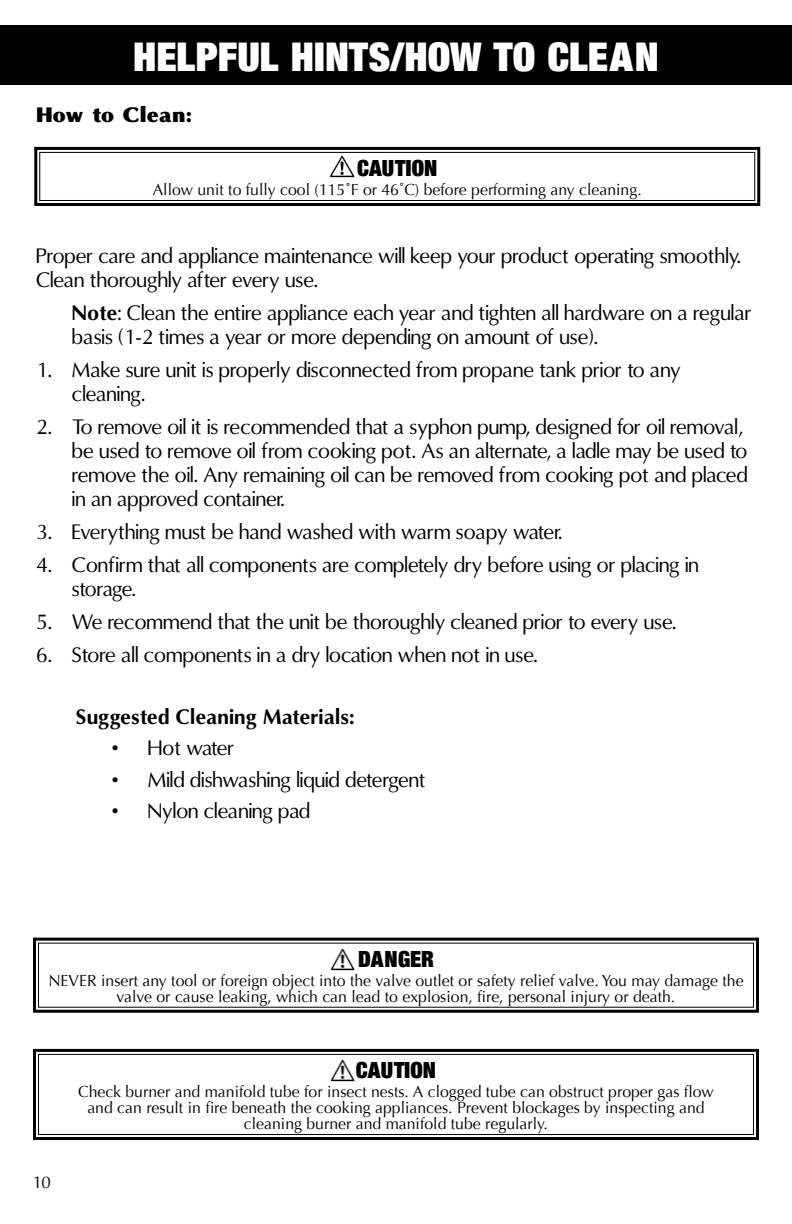
<style>
.page{position:relative;width:792px;height:1224px;background:#fff}
.page>*{position:absolute;margin:0;border:0;box-sizing:border-box;transform-origin:0 0}
.t1{font:42.6px "Sans Extra Black Condensed DTC";color:#fff}
.t2{font:24px "Sans Extra Black Condensed DTC";color:#000}
.t3{font:20px/24px "Omni";color:#000}
.t4{font:700 20px "Omni";color:#000}
.t5{font:900 20px "Omni";color:#000}
.t6{font:20px "Omni";letter-spacing:-.025em;color:#000}
.t7{font:16px/16px "Optima";color:#000;text-align:center}
.t8{font:16px "Omni";color:#000}
.s1{font-family:"Helvetica"}
.s2{font-weight:700}
</style>
<div class="page">
<div style="left:0;top:23px;width:792px;height:64px;background:#000"></div>
<svg style="left:34px;top:146px;width:727px;height:60px"></svg>
<div style="left:39px;top:152px;width:716px;height:49px;border:1px solid #000"></div>
<svg style="left:33px;top:1048px;width:726px;height:92px"></svg>
<div style="left:38px;top:1054px;width:716px;height:81px;border:1px solid #000"></div>
<svg style="left:33px;top:937px;width:726px;height:76px"></svg>
<img style="left:330px;top:156px;width:24px;height:22px">
<img style="left:330px;top:948px;width:25px;height:22px">
<img style="left:330px;top:1059px;width:25px;height:22px">
<h1 class="t1" style="left:133px;top:31px;width:45px">HELPFUL</h1>
<h1 class="t1" style="left:291px;top:31px;width:21px">HINTS</h1>
<h1 class="t1" style="left:390px;top:31px;width:41px">/HOW</h1>
<h1 class="t1" style="left:494px;top:31px;width:77px">TO CLEAN</h1>
<p class="t5" style="left:36px;top:102px;width:158px">How to Clean:</p>
<p class="t2" style="left:357px;top:154px;width:82px">CAUTION</p>
<p class="t7" style="left:153px;top:182px;width:491px">Allow unit to fully cool (115<span class="s1">˚</span>F or 46<span class="s1">˚</span>C) before performing any cleaning.</p>
<p class="t3" style="left:36px;top:244px;width:706px">Proper care and appliance maintenance will keep your product operating smoothly.<br>Clean thoroughly after every use.</p>
<p class="t3" style="left:72px;top:301px;width:681px"><span class="s2">Note</span>: Clean the entire appliance each year and tighten all hardware on a regular basis (1-2 times a year or more depending on amount of use).</p>
<p class="t3" style="left:72px;top:358px;width:610px;text-indent:-36px">1. Make sure unit is properly disconnected from propane tank prior to any cleaning.</p>
<p class="t3" style="left:72px;top:415px;width:677px;text-indent:-36px">2. To remove oil it is recommended that a syphon pump, designed for oil removal, be used to remove oil from cooking pot. As an alternate, a ladle may be used to remove the oil. Any remaining oil can be removed from cooking pot and placed in an approved container.</p>
<p class="t3" style="left:36px;top:520px;width:528px">3. Everything must be hand washed with warm soapy water.</p>
<p class="t3" style="left:72px;top:553px;width:628px;text-indent:-36px">4. Confirm that all components are completely dry before using or placing in storage.</p>
<p class="t3" style="left:36px;top:610px;width:642px">5. We recommend that the unit be thoroughly cleaned prior to every use.</p>
<p class="t3" style="left:36px;top:643px;width:503px">6. Store all components in a dry location when not in use.</p>
<p class="t4" style="left:76px;top:704px;width:280px">Suggested Cleaning Materials:</p>
<p class="t6" style="left:112px;top:735px;width:124px">• Hot water</p>
<p class="t3" style="left:112px;top:767px;width:315px">• Mild dishwashing liquid detergent</p>
<p class="t3" style="left:112px;top:799px;width:200px">• Nylon cleaning pad</p>
<p class="t2" style="left:358px;top:944px;width:77px">DANGER</p>
<p class="t7" style="left:48px;top:973px;width:697px">NEVER insert any tool or foreign object into the valve outlet or safety relief valve. You may damage the valve or cause leaking, which can lead to explosion, fire, personal injury or death.</p>
<p class="t8" style="left:32px;top:1172px;width:20px">10</p>
<p class="t2" style="left:356px;top:1056px;width:82px">CAUTION</p>
<p class="t7" style="left:78px;top:1084px;width:637px">Check burner and manifold tube for insect nests. A clogged tube can obstruct proper gas flow and can result in fire beneath the cooking appliances. Prevent blockages by inspecting and cleaning burner and manifold tube regularly.</p>
</div>
